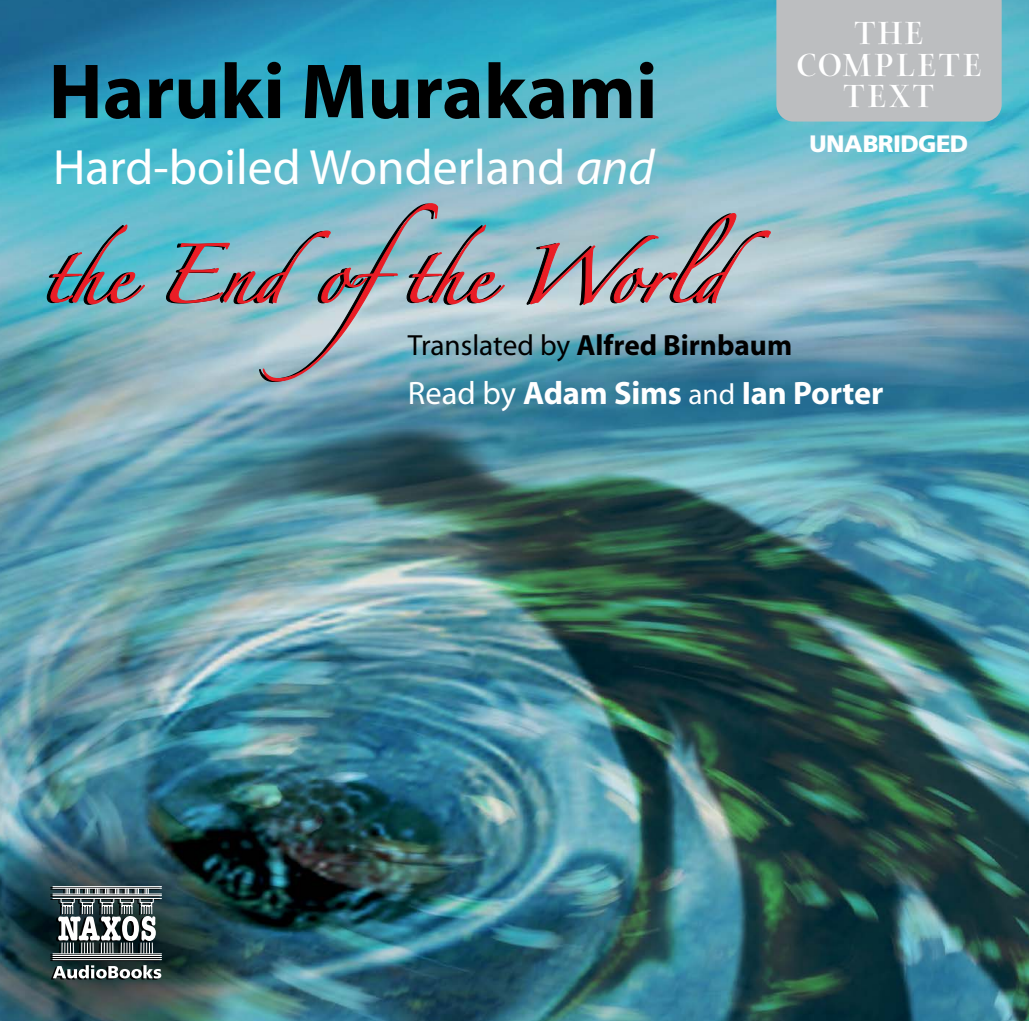
<style>
.page{position:relative;width:1029px;height:1021px;background:#fff}
.page>*{position:absolute;margin:0;border:0;box-sizing:border-box;transform-origin:0 0}
.t1{font:700 78.6px "Myriad";color:#000}
.t2{font:49.8px "Myriad";color:#fff}
.t3{font:700 34.8px/31.2px "Arepo";letter-spacing:.085em;color:#fff;text-align:center}
.t4{font:700 32.4px "Myriad";letter-spacing:-.005em;color:#fff}
.t5{font:700 29.1px "Myriad";color:#000}
.t6{font:900 23.7px "Frutiger";letter-spacing:-.025em;color:#fff}
.s1{font-style:italic}
.s2{font-weight:400}
.s3{font-weight:400;font-size:29.1px}
</style>
<div class="page">
<img style="left:0;top:0;width:1029px;height:1020px">
<div style="left:776px;top:0;width:226px;height:122px;background:#bcbec0"></div>
<hr style="left:51px;top:898px;width:108px;height:1px;background:#000">
<hr style="left:51px;top:954px;width:108px;height:1px;background:#000">
<hr style="left:51px;top:896px;width:108px;height:1px;background:#000">
<hr style="left:51px;top:894px;width:108px;height:1px;background:#000">
<hr style="left:51px;top:888px;width:108px;height:1px;background:#000">
<hr style="left:51px;top:887px;width:108px;height:1px;background:#000">
<hr style="left:51px;top:955px;width:108px;height:1px;background:#000">
<hr style="left:51px;top:960px;width:108px;height:1px;background:#000">
<hr style="left:51px;top:957px;width:108px;height:1px;background:#000">
<hr style="left:53px;top:898px;width:109px;height:1px;background:#fff">
<hr style="left:53px;top:953px;width:109px;height:1px;background:#fff">
<hr style="left:53px;top:895px;width:109px;height:1px;background:#fff">
<hr style="left:53px;top:893px;width:109px;height:1px;background:#fff">
<hr style="left:53px;top:887px;width:109px;height:1px;background:#fff">
<hr style="left:53px;top:886px;width:109px;height:1px;background:#fff">
<hr style="left:53px;top:954px;width:109px;height:2px;background:#fff">
<hr style="left:53px;top:959px;width:109px;height:1px;background:#fff">
<hr style="left:53px;top:957px;width:109px;height:1px;background:#fff">
<svg style="left:56px;top:888px;width:100px;height:67px"></svg>
<svg style="left:51px;top:965px;width:110px;height:14px"></svg>
<svg style="left:50px;top:203px;width:722px;height:179px;background:#8ba9b5"></svg>
<h1 class="t1" style="left:49px;top:51px;width:610px">Haruki Murakami</h1>
<h2 class="t2" style="left:53px;top:142px;width:603px">Hard-boiled Wonderland <span class="s1">and</span></h2>
<p class="t3" style="left:796px;top:19px;width:187px">THE<br>COMPLETE<br>TEXT</p>
<p class="t6" style="left:809px;top:129px;width:160px">UNABRIDGED</p>
<p class="t5" style="left:408px;top:330px;width:386px"><span class="s2">Translated by</span> Alfred Birnbaum</p>
<p class="t4" style="left:408px;top:376px;width:477px"><span class="s2">Read by</span> Adam Sims <span class="s3">and</span> Ian Porter</p>
</div>
